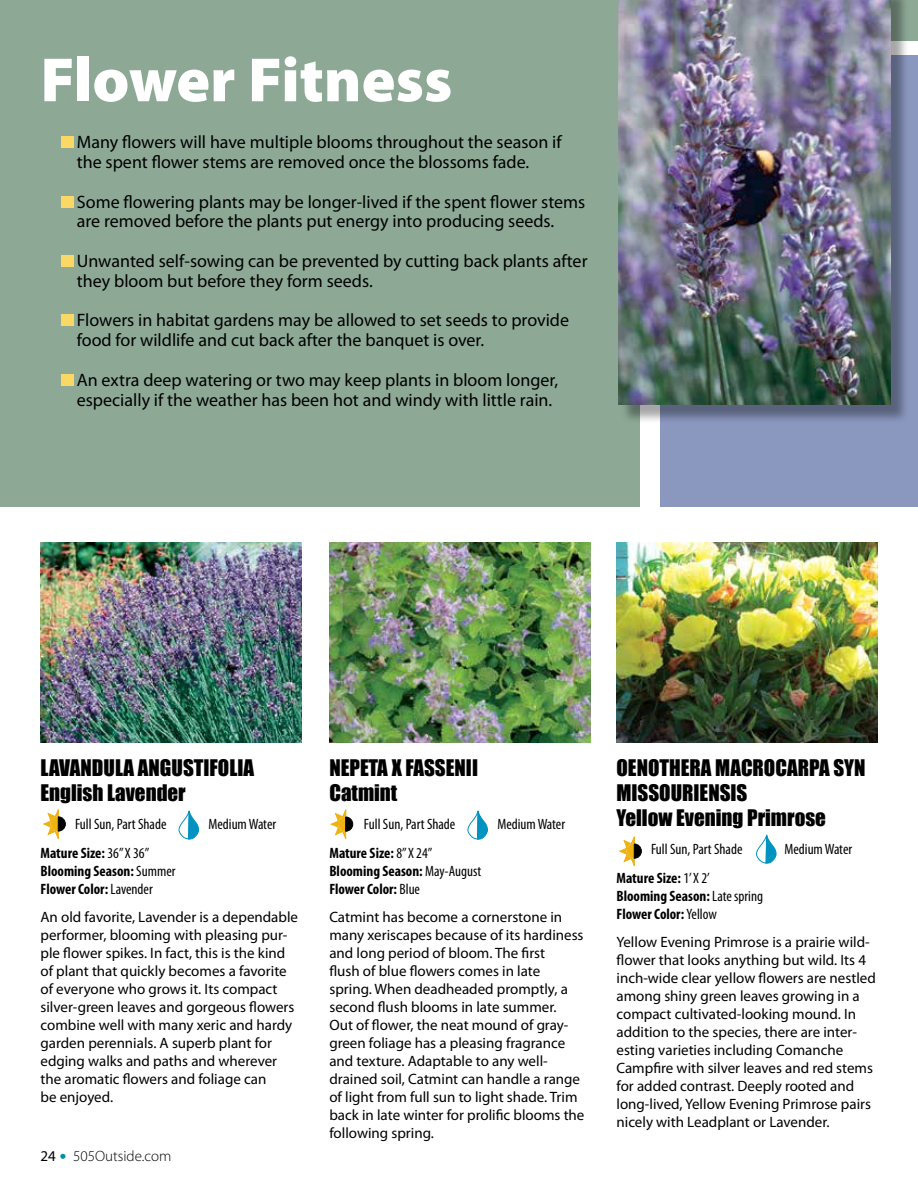
<style>
.page{position:relative;width:918px;height:1188px;background:#fff}
.page>*{position:absolute;margin:0;border:0;box-sizing:border-box;transform-origin:0 0}
.t1{font:900 63px "Myriad Pro";color:#fff}
.t2{font:21px/25.2px "Impact";color:#000}
.t3{font:18px/19.8px "Myriad Pro";color:#000}
.t4{font:15px/18px "Myriad Pro";color:#000}
.t5{font:700 condensed 15px/18px "Myriad Pro";color:#000}
.t6{font:condensed 15px "Myriad Pro";color:#000}
.t7{font:300 15px "Myriad Pro";color:#000}
.s1{font-weight:400}
.s2{font-weight:900;font-size:18px;color:#008da8}
</style>
<div class="page">
<div style="left:0;top:0;width:640px;height:506px;background:#8da996"></div>
<div style="left:660px;top:55px;width:258px;height:451px;background:#8a97bf"></div>
<img style="left:40px;top:543px;width:262px;height:200px">
<img style="left:329px;top:543px;width:261px;height:200px">
<img style="left:616px;top:543px;width:262px;height:200px">
<svg style="left:331px;top:809px;width:22px;height:30px"></svg>
<svg style="left:467px;top:810px;width:21px;height:30px"></svg>
<svg style="left:44px;top:809px;width:22px;height:30px"></svg>
<svg style="left:178px;top:810px;width:21px;height:30px"></svg>
<svg style="left:620px;top:836px;width:22px;height:30px"></svg>
<svg style="left:756px;top:834px;width:21px;height:30px"></svg>
<div style="left:621px;top:0;width:289px;height:424px;background:#000;opacity:.35"></div>
<img style="left:618px;top:0;width:273px;height:405px">
<div style="left:61px;top:136px;width:12px;height:12px;background:#fbd763"></div>
<div style="left:61px;top:196px;width:12px;height:12px;background:#fbd763"></div>
<div style="left:61px;top:255px;width:12px;height:12px;background:#fbd763"></div>
<div style="left:61px;top:314px;width:12px;height:12px;background:#fbd763"></div>
<div style="left:61px;top:374px;width:12px;height:12px;background:#fbd763"></div>
<h1 class="t1" style="left:40px;top:38px;width:413px">Flower Fitness</h1>
<p class="t3" style="left:77px;top:132px;width:486px">Many flowers will have multiple blooms throughout the season if the spent flower stems are removed once the blossoms fade.</p>
<p class="t3" style="left:77px;top:191px;width:510px">Some flowering plants may be longer-lived if the spent flower stems are removed before the plants put energy into producing seeds.</p>
<p class="t3" style="left:77px;top:251px;width:512px">Unwanted self-sowing can be prevented by cutting back plants after they bloom but before they form seeds.</p>
<p class="t3" style="left:77px;top:310px;width:494px">Flowers in habitat gardens may be allowed to set seeds to provide food for wildlife and cut back after the banquet is over.</p>
<p class="t3" style="left:77px;top:370px;width:483px">An extra deep watering or two may keep plants in bloom longer, especially if the weather has been hot and windy with little rain.</p>
<h2 class="t2" style="left:40px;top:754px;width:215px">LAVANDULA ANGUSTIFOLIA<br>English Lavender</h2>
<p class="t6" style="left:75px;top:815px;width:93px">Full Sun, Part Shade</p>
<p class="t6" style="left:208px;top:815px;width:69px">Medium Water</p>
<p class="t5" style="left:40px;top:843px;width:137px">Mature Size: <span class="s1">36” X 36”<br></span>Blooming Season: <span class="s1">Summer<br></span>Flower Color: <span class="s1">Lavender</span></p>
<p class="t4" style="left:40px;top:908px;width:259px">An old favorite, Lavender is a dependable performer, blooming with pleasing pur&shy;ple flower spikes. In fact, this is the kind of plant that quickly becomes a favorite of everyone who grows it. Its compact silver-green leaves and gorgeous flowers combine well with many xeric and hardy garden perennials. A superb plant for edging walks and paths and wherever the aromatic flowers and foliage can<br>be enjoyed.</p>
<p class="t7" style="left:40px;top:1147px;width:132px"><span class="s1">24</span> <span class="s2">•</span> 505Outside.com</p>
<h2 class="t2" style="left:329px;top:754px;width:150px">NEPETA X FASSENII<br>Catmint</h2>
<p class="t6" style="left:364px;top:815px;width:93px">Full Sun, Part Shade</p>
<p class="t6" style="left:497px;top:815px;width:69px">Medium Water</p>
<p class="t5" style="left:329px;top:843px;width:153px">Mature Size: <span class="s1">8” X 24”<br></span>Blooming Season: <span class="s1">May-August<br></span>Flower Color: <span class="s1">Blue</span></p>
<p class="t4" style="left:329px;top:908px;width:257px">Catmint has become a cornerstone in many xeriscapes because of its hardiness and long period of bloom. The first<br>flush of blue flowers comes in late spring. When deadheaded promptly, a second flush blooms in late summer.<br>Out of flower, the neat mound of gray&shy;green foliage has a pleasing fragrance and texture. Adaptable to any well&shy;drained soil, Catmint can handle a range of light from full sun to light shade. Trim back in late winter for prolific blooms the following spring.</p>
<h2 class="t2" style="left:616px;top:754px;width:251px">OENOTHERA MACROCARPA SYN<br>MISSOURIENSIS<br>Yellow Evening Primrose</h2>
<p class="t6" style="left:651px;top:840px;width:93px">Full Sun, Part Shade</p>
<p class="t6" style="left:784px;top:840px;width:69px">Medium Water</p>
<p class="t5" style="left:616px;top:869px;width:148px">Mature Size: <span class="s1">1’ X 2’<br></span>Blooming Season: <span class="s1">Late spring<br></span>Flower Color: <span class="s1">Yellow</span></p>
<p class="t4" style="left:616px;top:933px;width:261px">Yellow Evening Primrose is a prairie wild&shy;flower that looks anything but wild. Its 4 inch-wide clear yellow flowers are nestled among shiny green leaves growing in a compact cultivated-looking mound. In addition to the species, there are inter&shy;esting varieties including Comanche Campfire with silver leaves and red stems for added contrast. Deeply rooted and long-lived, Yellow Evening Primrose pairs nicely with Leadplant or Lavender.</p>
</div>
